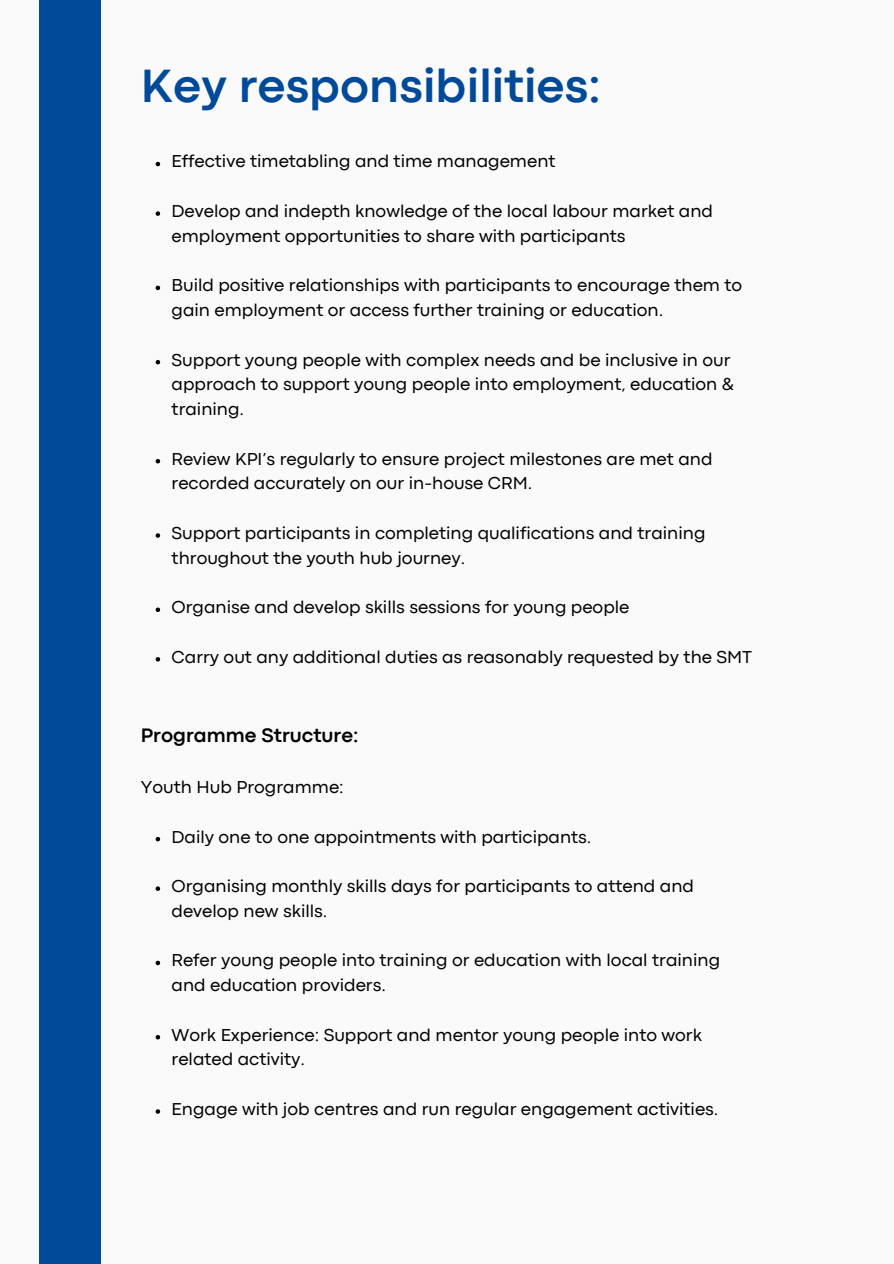
<style>
.page{position:relative;width:894px;height:1264px;background:#fff}
.page>*{position:absolute;margin:0;border:0;box-sizing:border-box;transform-origin:0 0}
.t1{font:700 48.6px "Codec Pro";color:#004a99}
.t2{font:700 20.25px "Codec Pro";color:#000}
.t3{font:18px/24.8px "Codec Pro";color:#000}
</style>
<div class="page">
<div style="left:0;top:0;width:893px;height:1263px;background:#fafafa"></div>
<div style="left:39px;top:0;width:62px;height:1263px;background:#004a99"></div>
<svg style="left:156px;top:162px;width:4px;height:4px"></svg>
<svg style="left:156px;top:211px;width:4px;height:5px"></svg>
<svg style="left:156px;top:286px;width:4px;height:4px"></svg>
<svg style="left:156px;top:360px;width:4px;height:4px"></svg>
<svg style="left:156px;top:459px;width:4px;height:4px"></svg>
<svg style="left:156px;top:533px;width:4px;height:5px"></svg>
<svg style="left:156px;top:607px;width:4px;height:5px"></svg>
<svg style="left:156px;top:657px;width:4px;height:4px"></svg>
<svg style="left:156px;top:836px;width:4px;height:5px"></svg>
<svg style="left:156px;top:886px;width:4px;height:4px"></svg>
<svg style="left:156px;top:960px;width:4px;height:5px"></svg>
<svg style="left:156px;top:1035px;width:4px;height:4px"></svg>
<svg style="left:156px;top:1109px;width:4px;height:4px"></svg>
<h1 class="t1" style="left:141px;top:68px;width:461px">Key responsibilities:</h1>
<p class="t3" style="left:171px;top:150px;width:385px">Effective timetabling and time management</p>
<p class="t3" style="left:171px;top:200px;width:542px">Develop and indepth knowledge of the local labour market and employment opportunities to share with participants</p>
<p class="t3" style="left:171px;top:274px;width:572px">Build positive relationships with participants to encourage them to gain employment or access further training or education.</p>
<p class="t3" style="left:171px;top:348px;width:564px">Support young people with complex needs and be inclusive in our approach to support young people into employment, education &amp; training.</p>
<p class="t3" style="left:171px;top:447px;width:542px">Review KPI’s regularly to ensure project milestones are met and recorded accurately on our in-house CRM.</p>
<p class="t3" style="left:171px;top:522px;width:535px">Support participants in completing qualifications and training throughout the youth hub journey.</p>
<p class="t3" style="left:171px;top:596px;width:459px">Organise and develop skills sessions for young people</p>
<p class="t3" style="left:171px;top:645px;width:582px">Carry out any additional duties as reasonably requested by the SMT</p>
<h2 class="t2" style="left:141px;top:728px;width:219px">Programme Structure:</h2>
<p class="t3" style="left:141px;top:776px;width:204px">Youth Hub Programme:</p>
<p class="t3" style="left:171px;top:825px;width:421px">Daily one to one appointments with participants.</p>
<p class="t3" style="left:171px;top:875px;width:523px">Organising monthly skills days for participants to attend and develop new skills.</p>
<p class="t3" style="left:171px;top:949px;width:550px">Refer young people into training or education with local training and education providers.</p>
<p class="t3" style="left:171px;top:1023px;width:532px">Work Experience: Support and mentor young people into work related activity.</p>
<p class="t3" style="left:171px;top:1097px;width:548px">Engage with job centres and run regular engagement activities.</p>
</div>
